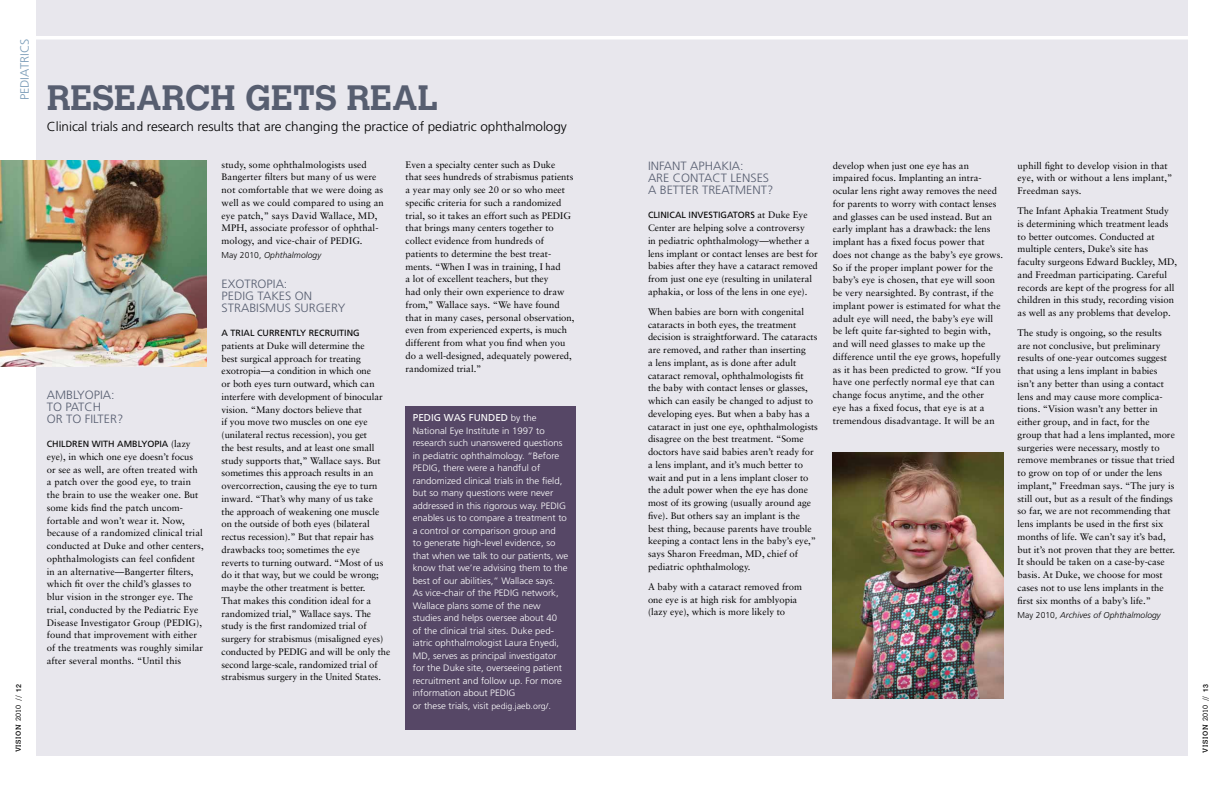
<style>
.page{position:relative;width:1224px;height:792px;background:#fff}
.page>*{position:absolute;margin:0;border:0;box-sizing:border-box;transform-origin:0 0}
.t1{font:700 35px "Calvert";color:#575e70}
.t2{font:300 13px "Frutiger";letter-spacing:-.005em;color:#000;scale:1.04 1}
.t3{font:300 12px/12px "Frutiger";color:#575e70;scale:1.04 1}
.t4{font:300 12px "Frutiger";color:#799bb7;scale:1.04 1}
.t5{font:10px "Frutiger";color:#fff}
.t6{font:9.5px/12.7px "Sabon";color:#000}
.t7{font:300 9.2px/12.5px "Frutiger";color:#fff;scale:1.04 1}
.t8{font:9px "Frutiger";color:#000}
.t9{font:italic 300 8.5px "Frutiger";letter-spacing:.01em;color:#000}
.t10{font:7px "Calvert";letter-spacing:.1em;color:#000}
.s1{font-weight:300}
.s2{font-family:"Helvetica Neue";font-weight:500}
.s3{font-style:normal}
.s4{font-size:8.5px}
</style>
<div class="page">
<div style="left:36px;top:0;width:576px;height:756px;background:#e3e1e9"></div>
<div style="left:612px;top:0;width:576px;height:756px;background:#e3e1e9"></div>
<hr style="left:0;top:36px;width:1224px;height:4px;background:#fff">
<div style="left:406px;top:406px;width:170px;height:324px;background:#564766"></div>
<img style="left:0;top:160px;width:206px;height:206px">
<img style="left:833px;top:453px;width:170px;height:245px">
<p class="t4" style="left:18px;top:100px;width:61px;rotate:-90deg">PEDIATRICS</p>
<p class="t10" style="left:14px;top:752px;width:70px;rotate:-90deg">VISION <span class="s1">2010 //</span> <span class="s2">12</span></p>
<h1 class="t1" style="left:47px;top:76px;width:48px">RESEAR</h1>
<h1 class="t1" style="left:185px;top:76px;width:84px">CH GETS</h1>
<h1 class="t1" style="left:347px;top:76px;width:24px">REAL</h1>
<h2 class="t2" style="left:47px;top:119px;width:502px">Clinical trials and research results that are changing the practice of pediatric ophthalmology</h2>
<p class="t3" style="left:47px;top:389px;width:16px">Amblyopia</p>
<p class="t3" style="left:111px;top:389px;width:5px">:</p>
<p class="t3" style="left:47px;top:401px;width:43px">To patch ortofilter</p>
<p class="t3" style="left:117px;top:413px;width:7px">?</p>
<p class="t6" style="left:47px;top:437px;width:158px;text-indent:124px">(lazy eye), in which one eye doesn’t focus or see as well, are often treated with a patch over the good eye, to train the brain to use the weaker one. But some kids find the patch uncom&shy;fortable and won’t wear it. Now, because of a randomized clinical trial conducted at Duke and other centers, ophthalmologists can feel confident in an alternative—Bangerter filters, which fit over the child’s glasses to blur vision in the stronger eye. The trial, conducted by the Pediatric Eye Disease Investigator Group (PEDIG), found that improvement with either of the treatments was roughly similar after several months. “Until this</p>
<p class="t8" style="left:47px;top:439px;width:12px">CHILDREN</p>
<p class="t8" style="left:92px;top:439px;width:7px">WITH</p>
<p class="t8" style="left:117px;top:439px;width:27px">AMBLYOPIA</p>
<p class="t6" style="left:222px;top:158px;width:164px">study, some ophthalmologists used Bangerter filters but many of us were not comfortable that we were doing as well as we could compared to using an eye patch,” says David Wallace, MD, MPH, associate professor of ophthal&shy;mology, and vice-chair of PEDIG.</p>
<p class="t9" style="left:222px;top:250px;width:101px"><span class="s3">May 2010,</span> Ophthalmology</p>
<p class="t3" style="left:222px;top:278px;width:65px">EXOTROPIA:<br>PEDIG takes</p>
<p class="t3" style="left:295px;top:290px;width:9px">on</p>
<p class="t3" style="left:222px;top:302px;width:8px">strabismus</p>
<p class="t3" style="left:294px;top:302px;width:37px">surgery</p>
<p class="t8" style="left:222px;top:328px;width:15px">A TRIAL</p>
<p class="t8" style="left:257px;top:328px;width:7px">CURRENTLY</p>
<p class="t8" style="left:309px;top:328px;width:6px">RECRUITING</p>
<p class="t6" style="left:222px;top:339px;width:170px">patients at Duke will determine the<br>best surgical approach for treating exotropia—a condition in which one<br>or both eyes turn outward, which can interfere with development of binocular vision. “Many doctors believe that<br>if you move two muscles on one eye (unilateral rectus recession), you get<br>the best results, and at least one small study supports that,” Wallace says. But sometimes this approach results in an overcorrection, causing the eye to turn inward. “That’s why many of us take<br>the approach of weakening one muscle on the outside of both eyes (bilateral rectus recession).” But that repair has drawbacks too; sometimes the eye<br>reverts to turning outward. “Most of us do it that way, but we could be wrong; maybe the other treatment is better.<br>That makes this condition ideal for a randomized trial,” Wallace says. The study is the first randomized trial of surgery for strabismus (misaligned eyes) conducted by PEDIG and will be only the second large-scale, randomized trial of strabismus surgery in the United States.</p>
<p class="t6" style="left:406px;top:158px;width:170px">Even a specialty center such as Duke<br>that sees hundreds of strabismus patients a year may only see 20 or so who meet specific criteria for such a randomized trial, so it takes an effort such as PEDIG that brings many centers together to collect evidence from hundreds of patients to determine the best treat&shy;ments. “When I was in training, I had<br>a lot of excellent teachers, but they<br>had only their own experience to draw from,” Wallace says. “We have found that in many cases, personal observation, even from experienced experts, is much different from what you find when you do a well-designed, adequately powered, randomized trial.”</p>
<p class="t5" style="left:413px;top:412px;width:40px">PEDIG WAS</p>
<p class="t5" style="left:469px;top:412px;width:8px">FUNDED</p>
<p class="t7" style="left:413px;top:412px;width:151px;text-indent:98px">by the National Eye Institute in 1997 to research such unanswered questions in pediatric ophthalmology. “Before PEDIG, there were a handful of randomized clinical trials in the field, but so many questions were never addressed in this rigorous way. PEDIG enables us to compare a treatment to a control or comparison group and<br>to generate high-level evidence, so that when we talk to our patients, we know that we’re advising them to the best of our abilities,” Wallace says.<br>As vice-chair of the PEDIG network, Wallace plans some of the new studies and helps oversee about 40<br>of the clinical trial sites. Duke ped&shy;iatric ophthalmologist Laura Enyedi, MD, serves as principal investigator for the Duke site, overseeing patient recruitment and follow up. For more information about PEDIG<br>or these trials, visit <span class="s4">pedig.jaeb.org/</span>.</p>
<p class="t3" style="left:648px;top:160px;width:11px">Infant</p>
<p class="t3" style="left:690px;top:160px;width:16px">Aphakia</p>
<p class="t3" style="left:740px;top:160px;width:5px">:</p>
<p class="t3" style="left:648px;top:172px;width:33px">Are contact</p>
<p class="t3" style="left:730px;top:172px;width:7px">lenses</p>
<p class="t3" style="left:648px;top:184px;width:19px">a better</p>
<p class="t3" style="left:702px;top:184px;width:8px">treatment</p>
<p class="t3" style="left:767px;top:184px;width:7px">?</p>
<p class="t8" style="left:648px;top:210px;width:12px">CLINICAL</p>
<p class="t8" style="left:688px;top:210px;width:7px">INVESTIGATORS</p>
<p class="t6" style="left:648px;top:209px;width:171px;text-indent:109px">at Duke Eye Center are helping solve a controversy<br>in pediatric ophthalmology—whether a lens implant or contact lenses are best for babies after they have a cataract removed from just one eye (resulting in unilateral aphakia, or loss of the lens in one eye).</p>
<p class="t6" style="left:648px;top:305px;width:171px">When babies are born with congenital cataracts in both eyes, the treatment decision is straightforward. The cataracts are removed, and rather than inserting<br>a lens implant, as is done after adult cataract removal, ophthalmologists fit the baby with contact lenses or glasses, which can easily be changed to adjust to developing eyes. But when a baby has a cataract in just one eye, ophthalmologists disagree on the best treatment. “Some doctors have said babies aren’t ready for a lens implant, and it’s much better to wait and put in a lens implant closer to the adult power when the eye has done most of its growing (usually around age five). But others say an implant is the best thing, because parents have trouble keeping a contact lens in the baby’s eye,” says Sharon Freedman, MD, chief of pediatric ophthalmology.</p>
<p class="t6" style="left:648px;top:580px;width:156px">A baby with a cataract removed from one eye is at high risk for amblyopia (lazy eye), which is more likely to</p>
<p class="t6" style="left:833px;top:159px;width:172px">develop when just one eye has an impaired focus. Implanting an intra&shy;ocular lens right away removes the need for parents to worry with contact lenses and glasses can be used instead. But an early implant has a drawback: the lens implant has a fixed focus power that does not change as the baby’s eye grows.<br>So if the proper implant power for the baby’s eye is chosen, that eye will soon be very nearsighted. By contrast, if the implant power is estimated for what the adult eye will need, the baby’s eye will be left quite far-sighted to begin with, and will need glasses to make up the difference until the eye grows, hopefully as it has been predicted to grow. “If you have one perfectly normal eye that can change focus anytime, and the other<br>eye has a fixed focus, that eye is at a tremendous disadvantage. It will be an</p>
<p class="t6" style="left:1018px;top:159px;width:156px">uphill fight to develop vision in that eye, with or without a lens implant,”<br>Freedman says.</p>
<p class="t6" style="left:1018px;top:204px;width:161px">The Infant Aphakia Treatment Study is determining which treatment leads to better outcomes. Conducted at multiple centers, Duke’s site has faculty surgeons Edward Buckley, MD, and Freedman participating. Careful records are kept of the progress for all children in this study, recording vision as well as any problems that develop.</p>
<p class="t6" style="left:1018px;top:326px;width:159px">The study is ongoing, so the results are not conclusive, but preliminary results of one-year outcomes suggest that using a lens implant in babies isn’t any better than using a contact lens and may cause more complica&shy;tions. “Vision wasn’t any better in either group, and in fact, for the group that had a lens implanted, more surgeries were necessary, mostly to remove membranes or tissue that tried to grow on top of or under the lens implant,” Freedman says. “The jury is still out, but as a result of the findings so far, we are not recommending that lens implants be used in the first six months of life. We can’t say it’s bad, but it’s not proven that they are better.<br>It should be taken on a case-by-case basis. At Duke, we choose for most cases not to use lens implants in the first six months of a baby’s life.”</p>
<p class="t9" style="left:1018px;top:610px;width:145px"><span class="s3">May 2010,</span> Archives of Ophthalmology</p>
<p class="t10" style="left:1201px;top:753px;width:70px;rotate:-90deg">VISION <span class="s1">2010 //</span> <span class="s2">13</span></p>
</div>
